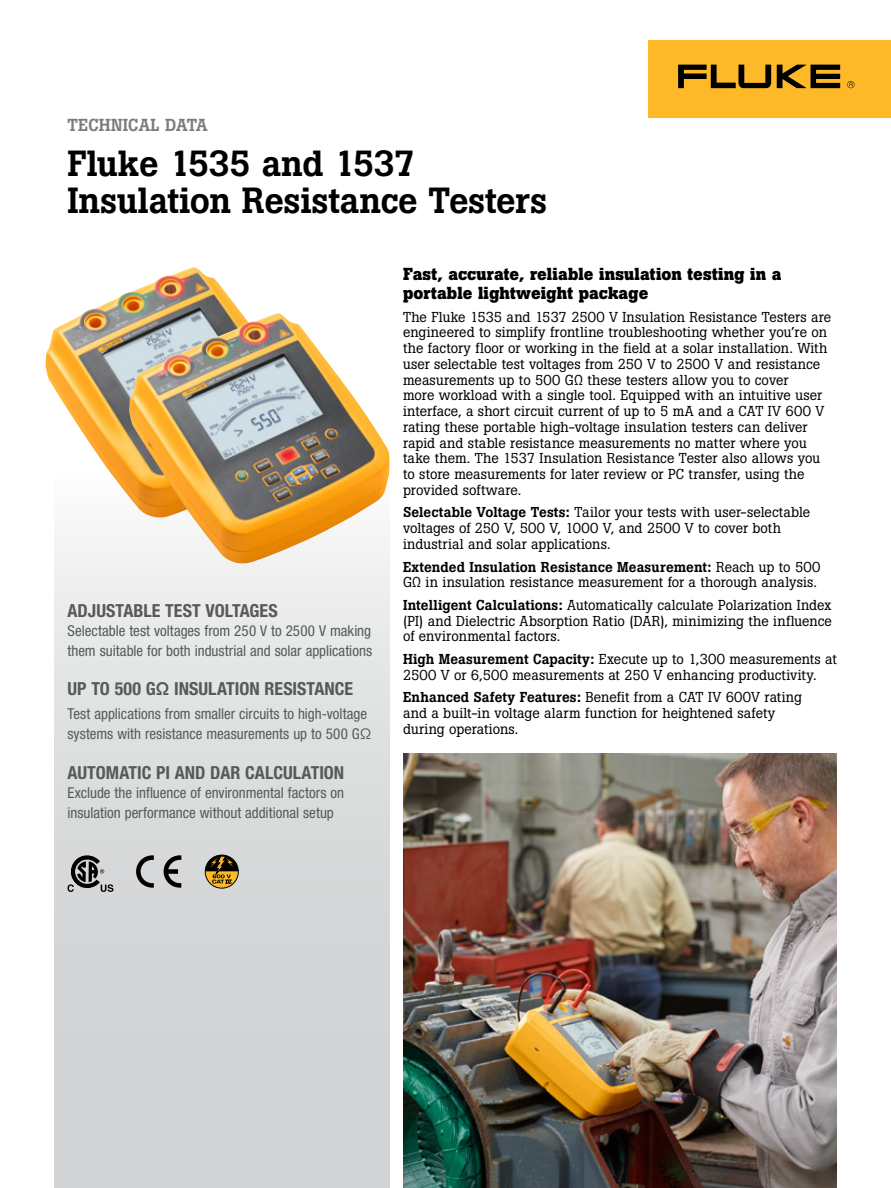
<style>
.page{position:relative;width:891px;height:1188px;background:#fff}
.page>*{position:absolute;margin:0;border:0;box-sizing:border-box;transform-origin:0 0}
.t1{font:500 36px/37.5px "Boton Pro";letter-spacing:-.015em;color:#000}
.t2{font:700 condensed 18px "Helvetica Neue LT Pro";color:#58595b}
.t3{font:700 17.25px/18.8px "Boton Pro";letter-spacing:.005em;color:#000}
.t4{font:500 17.25px "Boton Pro";color:#7b7c7f}
.t5{font:condensed 15px/19.5px "Helvetica Neue LT Pro";color:#58595b}
.t6{font:14.25px/15.8px "Boton Pro";letter-spacing:.005em;color:#000}
.s1{font-weight:500}
</style>
<div class="page">
<div style="left:54px;top:475px;width:336px;height:713px;background:linear-gradient(to bottom,#f0f1f1,#c9cccd)"></div>
<img style="left:45px;top:267px;width:196px;height:251px">
<img style="left:129px;top:313px;width:261px;height:251px">
<div style="left:648px;top:40px;width:243px;height:78px;background:#fdb927"></div>
<svg style="left:777px;top:65px;width:63px;height:23px"></svg>
<svg style="left:678px;top:65px;width:93px;height:23px"></svg>
<svg style="left:847px;top:81px;width:8px;height:7px"></svg>
<svg style="left:68px;top:855px;width:45px;height:37px;background:#88898a"></svg>
<svg style="left:136px;top:855px;width:18px;height:33px"></svg>
<svg style="left:164px;top:855px;width:17px;height:33px"></svg>
<img style="left:403px;top:754px;width:434px;height:434px">
<div style="left:205px;top:855px;width:34px;height:33px;border:1px solid #000;border-radius:50%"></div>
<svg style="left:205px;top:855px;width:33px;height:33px"></svg>
<p class="t4" style="left:68px;top:114px;width:142px">TECHNICAL DATA</p>
<h1 class="t1" style="left:68px;top:145px;width:481px">Fluke 1535 and 1537<br>Insulation Resistance Testers</h1>
<p class="t2" style="left:68px;top:599px;width:212px">ADJUSTABLE TEST VOLTAGES</p>
<p class="t5" style="left:68px;top:621px;width:306px">Selectable test voltages from 250 V to 2500 V making them suitable for both industrial and solar applications</p>
<p class="t2" style="left:68px;top:678px;width:287px">UP TO 500 GΩ INSULATION RESISTANCE</p>
<p class="t5" style="left:68px;top:704px;width:305px">Test applications from smaller circuits to high-voltage systems with resistance measurements up to 500 GΩ</p>
<p class="t2" style="left:68px;top:761px;width:278px">AUTOMATIC PI AND DAR CALCULATION</p>
<p class="t5" style="left:68px;top:783px;width:278px">Exclude the influence of environmental factors on insulation performance without additional setup</p>
<p class="t3" style="left:403px;top:265px;width:380px">Fast, accurate, reliable insulation testing in a portable lightweight package</p>
<p class="t6" style="left:403px;top:309px;width:430px">The Fluke 1535 and 1537 2500 V Insulation Resistance Testers are engineered to simplify frontline troubleshooting whether you’re on the factory floor or working in the field at a solar installation. With user selectable test voltages from 250 V to 2500 V and resistance measurements up to 500 GΩ these testers allow you to cover<br>more workload with a single tool. Equipped with an intuitive user interface, a short circuit current of up to 5 mA and a CAT IV 600 V rating these portable high-voltage insulation testers can deliver rapid and stable resistance measurements no matter where you take them. The 1537 Insulation Resistance Tester also allows you to store measurements for later review or PC transfer, using the provided software.</p>
<p class="t6" style="left:403px;top:505px;width:409px"><span class="s1">Selectable Voltage Tests:</span> Tailor your tests with user-selectable voltages of 250 V, 500 V, 1000 V, and 2500 V to cover both industrial and solar applications.</p>
<p class="t6" style="left:403px;top:559px;width:419px"><span class="s1">Extended Insulation Resistance Measurement:</span> Reach up to 500<br>GΩ in insulation resistance measurement for a thorough analysis.</p>
<p class="t6" style="left:403px;top:597px;width:430px;text-align:justify"><span class="s1">Intelligent Calculations:</span> Automatically calculate Polarization Index (PI) and Dielectric Absorption Ratio (DAR), minimizing the influence of environmental factors.</p>
<p class="t6" style="left:403px;top:651px;width:435px"><span class="s1">High Measurement Capacity:</span> Execute up to 1,300 measurements at<br>2500 V or 6,500 measurements at 250 V enhancing productivity.</p>
<p class="t6" style="left:403px;top:690px;width:400px"><span class="s1">Enhanced Safety Features:</span> Benefit from a CAT IV 600V rating and a built-in voltage alarm function for heightened safety during operations.</p>
</div>
